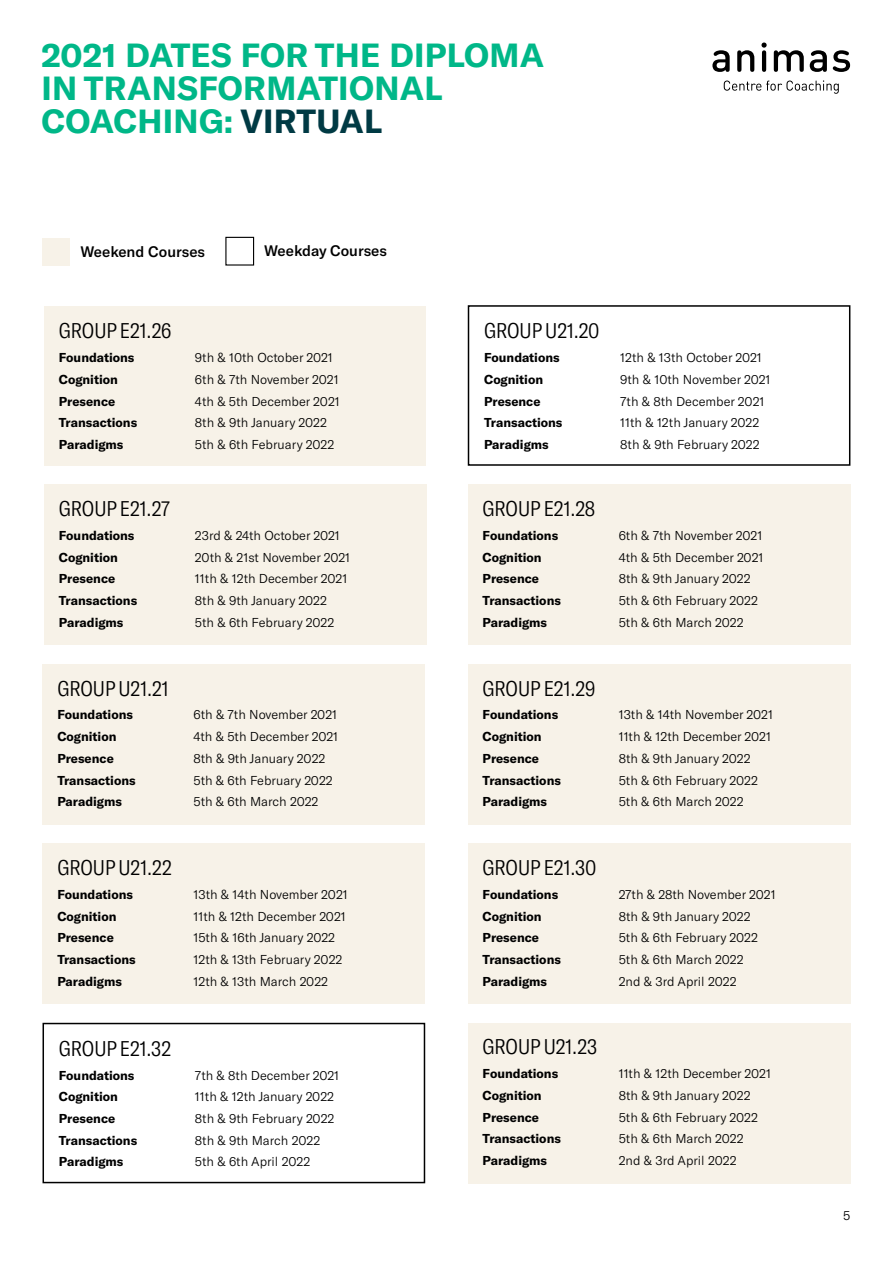
<style>
.page{position:relative;width:893px;height:1263px;background:#fff}
.page>*{position:absolute;margin:0;border:0;box-sizing:border-box;transform-origin:0 0}
.t1{font:700 33px/33px "GT America";letter-spacing:.01em;color:#00b788}
.t2{font:300 condensed 21px "GT America";color:#000}
.t3{font:500 15px "GT America";color:#000}
.t4{font:300 12.75px "GT America";color:#000}
.t5{font:700 12.75px "GT America";color:#000}
.s1{color:#003a44}
</style>
<div class="page">
<svg style="left:712px;top:50px;width:18px;height:22px"></svg>
<svg style="left:737px;top:50px;width:17px;height:22px"></svg>
<svg style="left:761px;top:43px;width:6px;height:29px"></svg>
<svg style="left:774px;top:50px;width:30px;height:22px"></svg>
<svg style="left:810px;top:50px;width:17px;height:22px"></svg>
<svg style="left:833px;top:50px;width:17px;height:22px"></svg>
<svg style="left:724px;top:80px;width:115px;height:14px"></svg>
<div style="left:43px;top:238px;width:27px;height:28px;background:#f7f2e8"></div>
<div style="left:225px;top:237px;width:29px;height:29px;border:1px solid #000"></div>
<div style="left:44px;top:307px;width:381px;height:159px;background:#f7f2e8"></div>
<div style="left:468px;top:305px;width:382px;height:161px;border:2px solid #000"></div>
<div style="left:44px;top:485px;width:383px;height:160px;background:#f7f2e8"></div>
<div style="left:468px;top:485px;width:382px;height:160px;background:#f7f2e8"></div>
<div style="left:468px;top:843px;width:382px;height:161px;background:#f7f2e8"></div>
<div style="left:43px;top:843px;width:382px;height:161px;background:#f7f2e8"></div>
<div style="left:43px;top:664px;width:382px;height:160px;background:#f7f2e8"></div>
<div style="left:468px;top:664px;width:382px;height:160px;background:#f7f2e8"></div>
<div style="left:43px;top:1023px;width:382px;height:160px;border:2px solid #000"></div>
<div style="left:468px;top:1023px;width:382px;height:160px;background:#f7f2e8"></div>
<h1 class="t1" style="left:41px;top:38px;width:504px">2021 DATES FOR THE DIPLOMA<br>IN TRANSFORMATIONAL<br>COACHING: <span class="s1">VIRTUAL</span></h1>
<p class="t3" style="left:80px;top:243px;width:126px">Weekend Courses</p>
<p class="t3" style="left:264px;top:242px;width:124px">Weekday Courses</p>
<h2 class="t2" style="left:59px;top:319px;width:114px">GROUP E21.26</h2>
<p class="t5" style="left:59px;top:350px;width:77px">Foundations</p>
<p class="t4" style="left:195px;top:350px;width:139px">9th &amp; 10th October 2021</p>
<p class="t5" style="left:59px;top:371px;width:61px">Cognition</p>
<p class="t4" style="left:195px;top:372px;width:145px">6th &amp; 7th November 2021</p>
<p class="t5" style="left:59px;top:393px;width:58px">Presence</p>
<p class="t4" style="left:195px;top:394px;width:146px">4th &amp; 5th December 2021</p>
<p class="t5" style="left:59px;top:415px;width:80px">Transactions</p>
<p class="t4" style="left:195px;top:415px;width:133px">8th &amp; 9th January 2022</p>
<p class="t5" style="left:59px;top:436px;width:66px">Paradigms</p>
<p class="t4" style="left:195px;top:437px;width:141px">5th &amp; 6th February 2022</p>
<h2 class="t2" style="left:59px;top:497px;width:112px">GROUP E21.27</h2>
<p class="t5" style="left:59px;top:528px;width:77px">Foundations</p>
<p class="t4" style="left:195px;top:528px;width:146px">23rd &amp; 24th October 2021</p>
<p class="t5" style="left:59px;top:549px;width:61px">Cognition</p>
<p class="t4" style="left:195px;top:550px;width:157px">20th &amp; 21st November 2021</p>
<p class="t5" style="left:59px;top:571px;width:58px">Presence</p>
<p class="t4" style="left:195px;top:571px;width:154px">11th &amp; 12th December 2021</p>
<p class="t5" style="left:59px;top:593px;width:80px">Transactions</p>
<p class="t4" style="left:195px;top:593px;width:133px">8th &amp; 9th January 2022</p>
<p class="t5" style="left:59px;top:614px;width:66px">Paradigms</p>
<p class="t4" style="left:195px;top:615px;width:141px">5th &amp; 6th February 2022</p>
<h2 class="t2" style="left:57px;top:676px;width:113px">GROUP U21.21</h2>
<p class="t5" style="left:57px;top:707px;width:77px">Foundations</p>
<p class="t4" style="left:193px;top:707px;width:145px">6th &amp; 7th November 2021</p>
<p class="t5" style="left:57px;top:729px;width:61px">Cognition</p>
<p class="t4" style="left:193px;top:729px;width:146px">4th &amp; 5th December 2021</p>
<p class="t5" style="left:57px;top:750px;width:58px">Presence</p>
<p class="t4" style="left:193px;top:751px;width:133px">8th &amp; 9th January 2022</p>
<p class="t5" style="left:57px;top:772px;width:80px">Transactions</p>
<p class="t4" style="left:193px;top:772px;width:141px">5th &amp; 6th February 2022</p>
<p class="t5" style="left:57px;top:794px;width:66px">Paradigms</p>
<p class="t4" style="left:193px;top:794px;width:127px">5th &amp; 6th March 2022</p>
<h2 class="t2" style="left:57px;top:855px;width:116px">GROUP U21.22</h2>
<p class="t5" style="left:57px;top:886px;width:77px">Foundations</p>
<p class="t4" style="left:193px;top:887px;width:156px">13th &amp; 14th November 2021</p>
<p class="t5" style="left:57px;top:908px;width:61px">Cognition</p>
<p class="t4" style="left:193px;top:908px;width:154px">11th &amp; 12th December 2021</p>
<p class="t5" style="left:57px;top:930px;width:58px">Presence</p>
<p class="t4" style="left:193px;top:930px;width:143px">15th &amp; 16th January 2022</p>
<p class="t5" style="left:57px;top:951px;width:80px">Transactions</p>
<p class="t4" style="left:193px;top:952px;width:151px">12th &amp; 13th February 2022</p>
<p class="t5" style="left:57px;top:973px;width:66px">Paradigms</p>
<p class="t4" style="left:193px;top:974px;width:136px">12th &amp; 13th March 2022</p>
<h2 class="t2" style="left:59px;top:1036px;width:114px">GROUP E21.32</h2>
<p class="t5" style="left:59px;top:1067px;width:77px">Foundations</p>
<p class="t4" style="left:195px;top:1068px;width:146px">7th &amp; 8th December 2021</p>
<p class="t5" style="left:59px;top:1089px;width:61px">Cognition</p>
<p class="t4" style="left:195px;top:1089px;width:141px">11th &amp; 12th January 2022</p>
<p class="t5" style="left:59px;top:1111px;width:58px">Presence</p>
<p class="t4" style="left:195px;top:1111px;width:141px">8th &amp; 9th February 2022</p>
<p class="t5" style="left:59px;top:1132px;width:80px">Transactions</p>
<p class="t4" style="left:195px;top:1133px;width:127px">8th &amp; 9th March 2022</p>
<p class="t5" style="left:59px;top:1154px;width:66px">Paradigms</p>
<p class="t4" style="left:195px;top:1154px;width:117px">5th &amp; 6th April 2022</p>
<h2 class="t2" style="left:484px;top:319px;width:117px">GROUP U21.20</h2>
<p class="t5" style="left:484px;top:350px;width:77px">Foundations</p>
<p class="t4" style="left:620px;top:350px;width:143px">12th &amp; 13th October 2021</p>
<p class="t5" style="left:484px;top:371px;width:61px">Cognition</p>
<p class="t4" style="left:620px;top:372px;width:152px">9th &amp; 10th November 2021</p>
<p class="t5" style="left:484px;top:393px;width:58px">Presence</p>
<p class="t4" style="left:620px;top:394px;width:146px">7th &amp; 8th December 2021</p>
<p class="t5" style="left:484px;top:415px;width:80px">Transactions</p>
<p class="t4" style="left:620px;top:415px;width:141px">11th &amp; 12th January 2022</p>
<p class="t5" style="left:484px;top:436px;width:66px">Paradigms</p>
<p class="t4" style="left:620px;top:437px;width:141px">8th &amp; 9th February 2022</p>
<h2 class="t2" style="left:483px;top:497px;width:114px">GROUP E21.28</h2>
<p class="t5" style="left:483px;top:528px;width:77px">Foundations</p>
<p class="t4" style="left:619px;top:528px;width:145px">6th &amp; 7th November 2021</p>
<p class="t5" style="left:483px;top:549px;width:61px">Cognition</p>
<p class="t4" style="left:619px;top:550px;width:146px">4th &amp; 5th December 2021</p>
<p class="t5" style="left:483px;top:571px;width:58px">Presence</p>
<p class="t4" style="left:619px;top:571px;width:134px">8th &amp; 9th January 2022</p>
<p class="t5" style="left:483px;top:593px;width:80px">Transactions</p>
<p class="t4" style="left:619px;top:593px;width:141px">5th &amp; 6th February 2022</p>
<p class="t5" style="left:483px;top:614px;width:66px">Paradigms</p>
<p class="t4" style="left:619px;top:615px;width:127px">5th &amp; 6th March 2022</p>
<h2 class="t2" style="left:483px;top:676px;width:114px">GROUP E21.29</h2>
<p class="t5" style="left:483px;top:707px;width:77px">Foundations</p>
<p class="t4" style="left:619px;top:707px;width:156px">13th &amp; 14th November 2021</p>
<p class="t5" style="left:483px;top:729px;width:61px">Cognition</p>
<p class="t4" style="left:619px;top:729px;width:154px">11th &amp; 12th December 2021</p>
<p class="t5" style="left:483px;top:750px;width:58px">Presence</p>
<p class="t4" style="left:619px;top:751px;width:134px">8th &amp; 9th January 2022</p>
<p class="t5" style="left:483px;top:772px;width:80px">Transactions</p>
<p class="t4" style="left:619px;top:772px;width:141px">5th &amp; 6th February 2022</p>
<p class="t5" style="left:483px;top:794px;width:66px">Paradigms</p>
<p class="t4" style="left:619px;top:794px;width:127px">5th &amp; 6th March 2022</p>
<h2 class="t2" style="left:483px;top:855px;width:115px">GROUP E21.30</h2>
<p class="t5" style="left:483px;top:886px;width:77px">Foundations</p>
<p class="t4" style="left:619px;top:887px;width:158px">27th &amp; 28th November 2021</p>
<p class="t5" style="left:483px;top:908px;width:61px">Cognition</p>
<p class="t4" style="left:619px;top:908px;width:134px">8th &amp; 9th January 2022</p>
<p class="t5" style="left:483px;top:930px;width:58px">Presence</p>
<p class="t4" style="left:619px;top:930px;width:141px">5th &amp; 6th February 2022</p>
<p class="t5" style="left:483px;top:951px;width:80px">Transactions</p>
<p class="t4" style="left:619px;top:952px;width:127px">5th &amp; 6th March 2022</p>
<p class="t5" style="left:483px;top:973px;width:66px">Paradigms</p>
<p class="t4" style="left:619px;top:974px;width:119px">2nd &amp; 3rd April 2022</p>
<h2 class="t2" style="left:483px;top:1035px;width:116px">GROUP U21.23</h2>
<p class="t5" style="left:483px;top:1066px;width:77px">Foundations</p>
<p class="t4" style="left:619px;top:1066px;width:154px">11th &amp; 12th December 2021</p>
<p class="t5" style="left:483px;top:1087px;width:61px">Cognition</p>
<p class="t4" style="left:619px;top:1088px;width:134px">8th &amp; 9th January 2022</p>
<p class="t5" style="left:483px;top:1109px;width:58px">Presence</p>
<p class="t4" style="left:619px;top:1110px;width:141px">5th &amp; 6th February 2022</p>
<p class="t5" style="left:483px;top:1131px;width:80px">Transactions</p>
<p class="t4" style="left:619px;top:1131px;width:127px">5th &amp; 6th March 2022</p>
<p class="t5" style="left:483px;top:1152px;width:66px">Paradigms</p>
<p class="t4" style="left:619px;top:1153px;width:119px">2nd &amp; 3rd April 2022</p>
<p class="t4" style="left:843px;top:1208px;width:9px">5</p>
</div>
